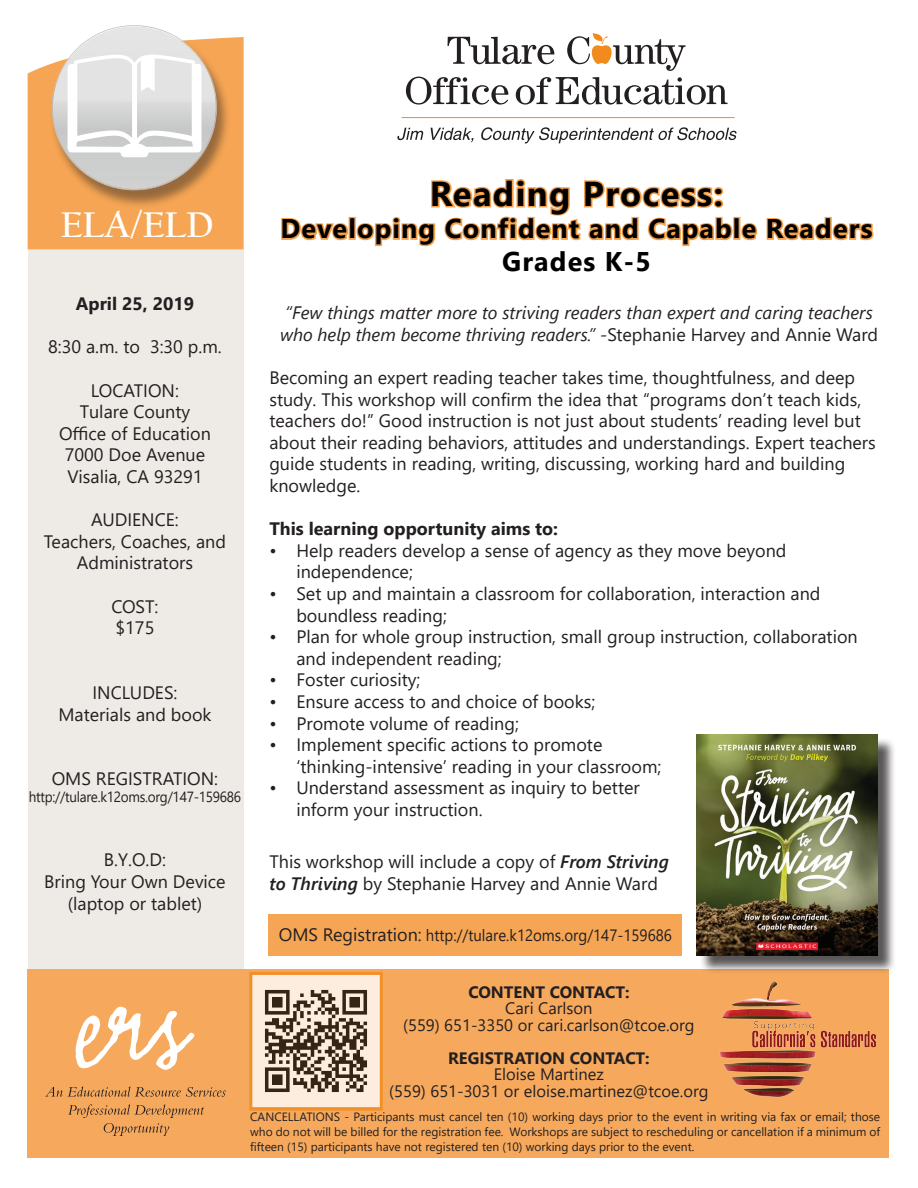
<style>
.page{position:relative;width:918px;height:1188px;background:#fff}
.page>*{position:absolute;margin:0;border:0;box-sizing:border-box;transform-origin:0 0}
.t1{font:700 37.5px "Californian FB";color:#fff}
.t2{font:700 34.5px "Segoe UI";letter-spacing:.04em;color:#000}
.t3{font:700 27px/32.4px "Segoe UI";letter-spacing:.04em;color:#000;text-align:center}
.t4{font:18px/21.6px "Segoe UI";color:#231f20}
.t5{font:italic 18px/21.6px "Segoe UI";color:#231f20}
.t6{font:700 18px "Segoe UI";color:#231f20}
.t7{font:16.5px/16.5px "Segoe UI";color:#231f20;text-align:center}
.t8{font:700 16.5px "Segoe UI";color:#231f20}
.t9{font:16.35px "Segoe UI";color:#231f20;scale:.92 1}
.t10{font:14.7px "Segoe UI";letter-spacing:-.02em;color:#231f20;scale:.92 1}
.t11{font:12px/15px "Segoe UI";color:#231f20;text-align:justify}
.s1{font-style:normal}
.s2{font-weight:600;font-style:italic}
.s3{font-size:18px}
</style>
<div class="page">
<div style="left:28px;top:37px;width:216px;height:212px;background:#f5a553"></div>
<div style="left:28px;top:249px;width:216px;height:909px;background:#eeeae6"></div>
<div style="left:28px;top:969px;width:861px;height:189px;background:#f6a95d"></div>
<div style="left:49px;top:27px;width:182px;height:181px;background:#231f20;opacity:.45"></div>
<img style="left:48px;top:27px;width:174px;height:163px">
<svg style="left:68px;top:1104px;width:136px;height:32px"></svg>
<svg style="left:45px;top:1086px;width:181px;height:11px"></svg>
<svg style="left:50px;top:25px;width:167px;height:165px"></svg>
<svg style="left:75px;top:1007px;width:119px;height:63px"></svg>
<svg style="left:448px;top:37px;width:106px;height:27px"></svg>
<svg style="left:406px;top:77px;width:102px;height:28px"></svg>
<svg style="left:516px;top:77px;width:212px;height:28px"></svg>
<svg style="left:397px;top:128px;width:27px;height:12px"></svg>
<svg style="left:431px;top:128px;width:43px;height:14px"></svg>
<svg style="left:481px;top:127px;width:256px;height:16px"></svg>
<hr style="left:402px;top:117px;width:333px;height:1px;background:#f28b1d">
<svg style="left:567px;top:32px;width:119px;height:39px"></svg>
<img style="left:253px;top:976px;width:126px;height:130px">
<div style="left:249px;top:972px;width:134px;height:139px;border:3px solid #f28b1d"></div>
<svg style="left:281px;top:179px;width:477px;height:68px"></svg>
<svg style="left:766px;top:216px;width:108px;height:25px"></svg>
<img style="left:719px;top:981px;width:158px;height:117px">
<div style="left:268px;top:914px;width:414px;height:41px;background:#f5a553"></div>
<div style="left:699px;top:737px;width:197px;height:237px;background:#231f20;opacity:.75"></div>
<img style="left:697px;top:735px;width:181px;height:220px">
<h1 class="t1" style="left:61px;top:203px;width:154px">ELA/ELD</h1>
<p class="t6" style="left:76px;top:287px;width:120px">April 25, 2019</p>
<p class="t4" style="left:48px;top:335px;width:175px">8:30 a.m. to 3:30 p.m.</p>
<p class="t4" style="left:59px;top:378px;width:153px;text-align:center">LOCATION:<br>Tulare County<br>Office of Education<br>7000 Doe Avenue<br>Visalia, CA 93291</p>
<p class="t4" style="left:44px;top:507px;width:184px;text-align:center">AUDIENCE:<br>Teachers, Coaches, and<br>Administrators</p>
<p class="t4" style="left:111px;top:594px;width:49px">COST: $175</p>
<p class="t4" style="left:58px;top:680px;width:155px;text-align:center">INCLUDES:<br>Materials and book</p>
<p class="t4" style="left:52px;top:767px;width:168px">OMS REGISTRATION:</p>
<p class="t10" style="left:29px;top:783px;width:232px">http://tulare.k12oms.org/147-159686</p>
<p class="t4" style="left:44px;top:848px;width:183px;text-align:center">B.Y.O.D:<br>Bring Your Own Device (laptop or tablet)</p>
<h2 class="t2" style="left:430px;top:161px;width:295px">Reading Process:</h2>
<h3 class="t3" style="left:281px;top:210px;width:594px">Developing Confident and Capable Readers<br>Grades K-5</h3>
<p class="t5" style="left:280px;top:299px;width:600px">“Few things matter more to striving readers than expert and caring teachers who help them become thriving readers.” -<span class="s1">Stephanie Harvey and Annie Ward</span></p>
<p class="t4" style="left:269px;top:365px;width:608px">Becoming an expert reading teacher takes time, thoughtfulness, and deep study. This workshop will confirm the idea that “programs don’t teach kids, teachers do!” Good instruction is not just about students’ reading level but about their reading behaviors, attitudes and understandings. Expert teachers guide students in reading, writing, discussing, working hard and building knowledge.</p>
<p class="t6" style="left:269px;top:512px;width:290px">This learning opportunity aims to:</p>
<p class="t4" style="left:296px;top:538px;width:492px;text-indent:-27px">• Help readers develop a sense of agency as they move beyond independence;</p>
<p class="t4" style="left:296px;top:581px;width:526px;text-indent:-27px">• Set up and maintain a classroom for collaboration, interaction and boundless reading;</p>
<p class="t4" style="left:296px;top:624px;width:563px;text-indent:-27px">• Plan for whole group instruction, small group instruction, collaboration and independent reading;</p>
<p class="t4" style="left:269px;top:668px;width:153px">• Foster curiosity;</p>
<p class="t4" style="left:269px;top:689px;width:327px">• Ensure access to and choice of books;</p>
<p class="t4" style="left:269px;top:711px;width:251px">• Promote volume of reading;</p>
<p class="t4" style="left:296px;top:732px;width:367px;text-indent:-27px">• Implement specific actions to promote ‘thinking-intensive’ reading in your classroom;</p>
<p class="t4" style="left:296px;top:776px;width:345px;text-indent:-27px">• Understand assessment as inquiry to better inform your instruction.</p>
<p class="t4" style="left:269px;top:849px;width:401px">This workshop will include a copy of <span class="s2">From Striving to Thriving</span> by Stephanie Harvey and Annie Ward</p>
<p class="t9" style="left:279px;top:920px;width:429px"><span class="s3">OMS Registration:</span> http://tulare.k12oms.org/147-159686</p>
<p class="t8" style="left:468px;top:976px;width:163px">CONTENT CONTACT:</p>
<p class="t7" style="left:403px;top:999px;width:293px">Cari Carlson<br>(559) 651-3350 or cari.carlson@tcoe.org</p>
<p class="t8" style="left:448px;top:1042px;width:203px">REGISTRATION CONTACT:</p>
<p class="t7" style="left:389px;top:1065px;width:321px">Eloise Martinez<br>(559) 651-3031 or eloise.martinez@tcoe.org</p>
<p class="t11" style="left:250px;top:1108px;width:632px">CANCELLATIONS - Participants must cancel ten (10) working days prior to the event in writing via fax or email; those who do not will be billed for the registration fee. Workshops are subject to rescheduling or cancellation if a minimum of fifteen (15) participants have not registered ten (10) working days prior to the event.</p>
</div>
